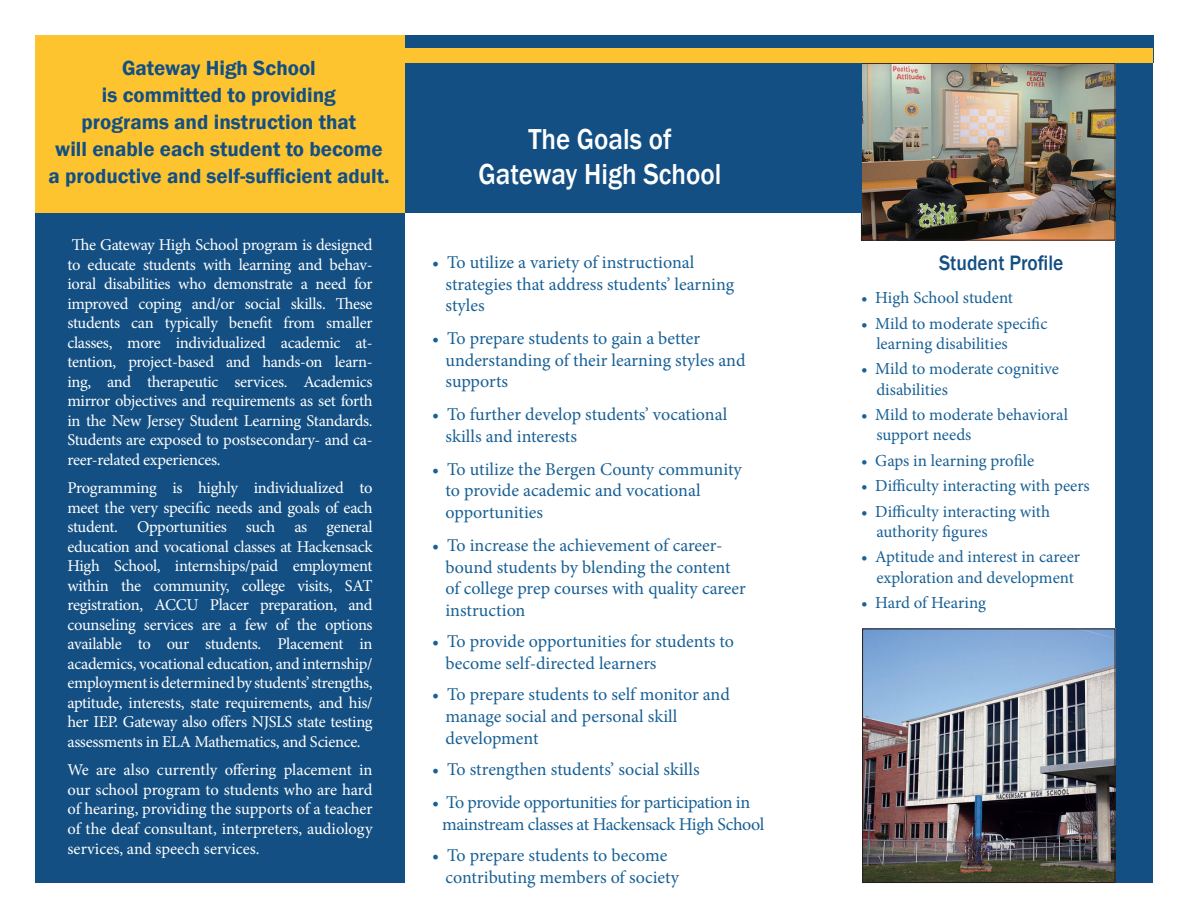
<style>
.page{position:relative;width:1188px;height:918px;background:#fff}
.page>*{position:absolute;margin:0;border:0;box-sizing:border-box;transform-origin:0 0}
.t1{font:500 29.7px/34.5px "Franklin Gothic";color:#fff;text-align:center;scale:.91 1}
.t2{font:500 21.45px "Franklin Gothic";color:#134f83;scale:.91 1}
.t3{font:600 21px/27px "Franklin Gothic";color:#134f83;text-align:center}
.t4{font:18px/21.6px "Minion Pro";letter-spacing:-.01em;color:#186095}
.t5{font:18px/21.6px "Minion Pro";letter-spacing:-.03em;color:#186095}
.t6{font:16.8px/20.2px "Minion Pro";letter-spacing:-.005em;color:#186095}
.t7{font:16.5px/19.5px "Minion Pro";letter-spacing:-.02em;color:#fff;text-align:justify}
</style>
<div class="page">
<div style="left:35px;top:213px;width:370px;height:670px;background:#134f83"></div>
<div style="left:1115px;top:63px;width:38px;height:820px;background:#134f83"></div>
<img style="left:863px;top:65px;width:250px;height:174px">
<div style="left:861px;top:63px;width:254px;height:178px;border:1px solid #231f20"></div>
<img style="left:864px;top:631px;width:249px;height:250px">
<div style="left:862px;top:629px;width:253px;height:254px;border:1px solid #231f20"></div>
<div style="left:404px;top:35px;width:749px;height:28px;background:#134f83"></div>
<div style="left:35px;top:35px;width:370px;height:178px;background:#fec430"></div>
<div style="left:399px;top:49px;width:754px;height:14px;background:#fec430"></div>
<div style="left:405px;top:63px;width:456px;height:150px;background:#134f83"></div>
<p class="t3" style="left:49px;top:54px;width:342px">Gateway High School<br>is committed to providing<br>programs and instruction that<br>will enable each student to become a productive and self-sufficient adult.</p>
<p class="t7" style="left:67px;top:235px;width:307px">The Gateway High School program is designed to educate students with learning and behav&shy;ioral disabilities who demonstrate a need for improved coping and/or social skills. These students can typically benefit from smaller classes, more individualized academic at&shy;tention, project-based and hands-on learn&shy;ing, and therapeutic services. Academics mirror objectives and requirements as set forth in the New Jersey Student Learning Standards.<br>Students are exposed to postsecondary- and ca&shy;reer-related experiences.</p>
<p class="t7" style="left:67px;top:478px;width:307px">Programming is highly individualized to meet the very specific needs and goals of each student. Opportunities such as general education and vocational classes at Hackensack High School, internships/paid employment within the community, college visits, SAT registration, ACCU Placer preparation, and counseling services are a few of the options available to our students. Placement in academics, vocational education, and internship/ employment is determined by students’ strengths, aptitude, interests, state requirements, and his/ her IEP. Gateway also offers NJSLS state testing assessments in ELA Mathematics, and Science.</p>
<p class="t7" style="left:67px;top:760px;width:307px">We are also currently offering placement in our school program to students who are hard of hearing, providing the supports of a teacher of the deaf consultant, interpreters, audiology services, and speech services.</p>
<h1 class="t1" style="left:479px;top:123px;width:268px">The Goals of<br>Gateway High School</h1>
<p class="t4" style="left:446px;top:251px;width:290px;text-indent:-14px">• To utilize a variety of instructional strategies that address students’ learning styles</p>
<p class="t4" style="left:446px;top:328px;width:302px;text-indent:-14px">• To prepare students to gain a better understanding of their learning styles and supports</p>
<p class="t4" style="left:446px;top:404px;width:283px;text-indent:-14px">• To further develop students’ vocational skills and interests</p>
<p class="t4" style="left:446px;top:458px;width:298px;text-indent:-14px">• To utilize the Bergen County community to provide academic and vocational opportunities</p>
<p class="t4" style="left:446px;top:535px;width:302px;text-indent:-14px">• To increase the achievement of career&shy;bound students by blending the content of college prep courses with quality career instruction</p>
<p class="t4" style="left:446px;top:631px;width:290px;text-indent:-14px">• To provide opportunities for students to become self-directed learners</p>
<p class="t4" style="left:446px;top:684px;width:286px;text-indent:-14px">• To prepare students to self monitor and manage social and personal skill development</p>
<p class="t4" style="left:432px;top:759px;width:269px">• To strengthen students’ social skills</p>
<p class="t5" style="left:442px;top:792px;width:324px;text-indent:-10px">• To provide opportunities for participation in mainstream classes at Hackensack High School</p>
<p class="t4" style="left:446px;top:845px;width:235px;text-indent:-14px">• To prepare students to become contributing members of society</p>
<h2 class="t2" style="left:939px;top:250px;width:138px">Student Profile</h2>
<p class="t6" style="left:861px;top:288px;width:154px">• High School student</p>
<p class="t6" style="left:876px;top:313px;width:173px;text-indent:-15px">• Mild to moderate specific learning disabilities</p>
<p class="t6" style="left:876px;top:359px;width:184px;text-indent:-15px">• Mild to moderate cognitive disabilities</p>
<p class="t6" style="left:876px;top:405px;width:193px;text-indent:-15px">• Mild to moderate behavioral support needs</p>
<p class="t6" style="left:861px;top:450px;width:175px">• Gaps in learning profile</p>
<p class="t6" style="left:861px;top:476px;width:230px">• Difficulty interacting with peers</p>
<p class="t6" style="left:876px;top:501px;width:175px;text-indent:-15px">• Difficulty interacting with authority figures</p>
<p class="t6" style="left:861px;top:547px;width:221px;text-align:center">• Aptitude and interest in career exploration and development</p>
<p class="t6" style="left:861px;top:593px;width:126px">• Hard of Hearing</p>
</div>
